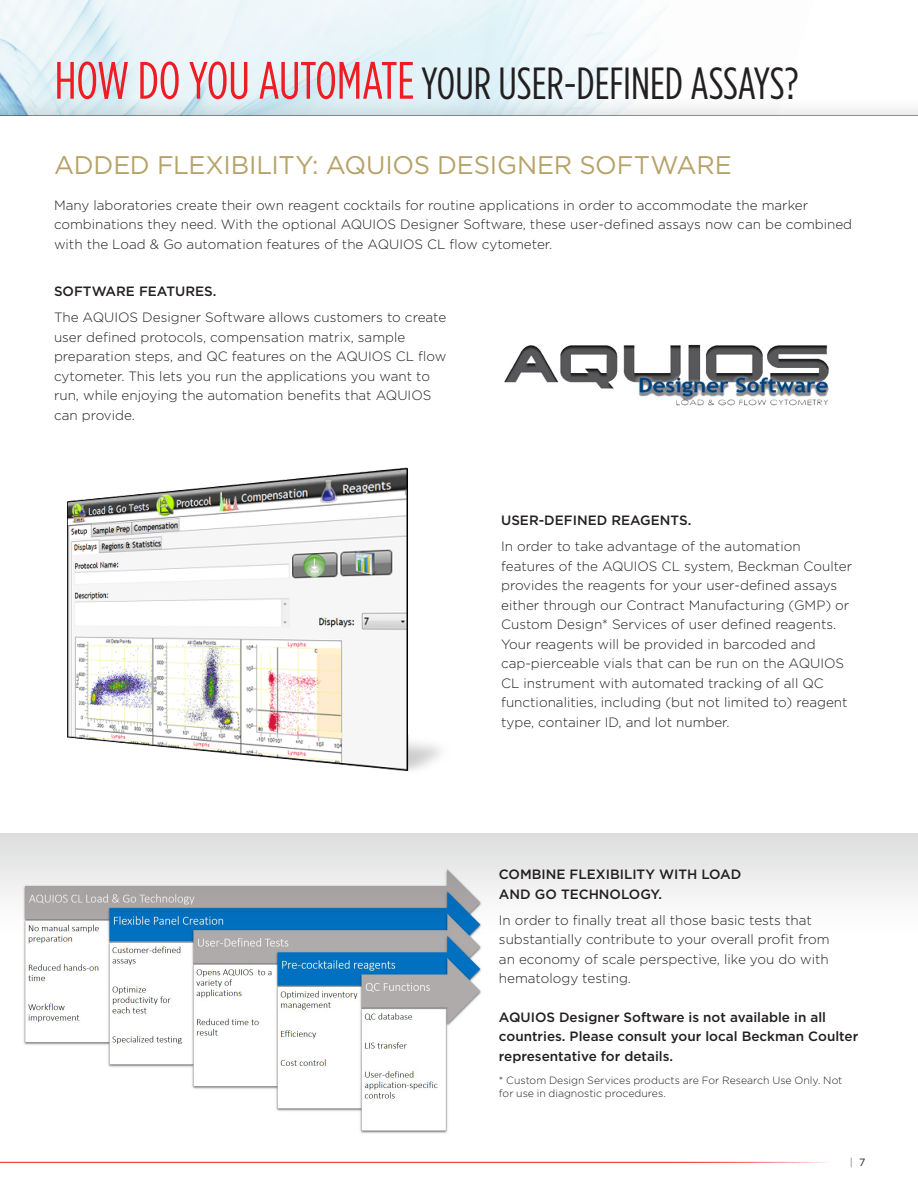
<style>
.page{position:relative;width:918px;height:1188px;background:#fff}
.page>*{position:absolute;margin:0;border:0;box-sizing:border-box;transform-origin:0 0}
.Heder{font:45px "Gotham Condensed";color:#231f20}
.Brochure_-_Sub_Headl{font:25.5px "Gotham";letter-spacing:-.005em;color:#b6a268}
.Body_Copy{font:300 13.5px/19.5px "Gotham";color:#231f20}
.Body_Copy-2{font:500 13.5px/19.5px "Gotham";color:#231f20}
.t1{font:300 10.5px/13.5px "Gotham";color:#231f20}
.t2{font:10.5px "Gotham";color:#7e868d}
.s1{font-size:52.5px;color:#ee1d23}
.s2{color:#231f20}
</style>
<div class="page">
<hr style="left:0;top:1162px;width:835px;height:1px;background:#ee1d23">
<img style="left:0;top:0;width:666px;height:94px">
<div style="left:0;top:94px;width:918px;height:66px;background:#231f20;opacity:.4"></div>
<div style="left:0;top:116px;width:918px;height:996px;background:#fff"></div>
<div style="left:0;top:834px;width:918px;height:270px;background:linear-gradient(to bottom,#ececec,#fff)"></div>
<img style="left:504px;top:344px;width:325px;height:62px">
<img style="left:67px;top:467px;width:374px;height:304px">
<img style="left:0;top:866px;width:510px;height:267px">
<p class="Heder" style="left:55px;top:57px;width:746px"><span class="s1">HOW DO YOU AUTOMATE</span> YOUR USER-DEFINED ASSAYS?</p>
<p class="Brochure_-_Sub_Headl" style="left:54px;top:149px;width:679px">ADDED FLEXIBILITY: AQUIOS DESIGNER SOFTWARE</p>
<p class="Body_Copy" style="left:54px;top:195px;width:800px">Many laboratories create their own reagent cocktails for routine applications in order to accommodate the marker combinations they need. With the optional AQUIOS Designer Software, these user-defined assays now can be combined with the Load &amp; Go automation features of the AQUIOS CL flow cytometer.</p>
<p class="Body_Copy-2" style="left:54px;top:281px;width:164px">SOFTWARE FEATURES.</p>
<p class="Body_Copy" style="left:54px;top:307px;width:394px">The AQUIOS Designer Software allows customers to create user defined protocols, compensation matrix, sample preparation steps, and QC features on the AQUIOS CL flow cytometer. This lets you run the applications you want to run, while enjoying the automation benefits that AQUIOS can provide.</p>
<p class="Body_Copy-2" style="left:501px;top:511px;width:192px">USER-DEFINED REAGENTS.</p>
<p class="Body_Copy" style="left:501px;top:537px;width:353px">In order to take advantage of the automation features of the AQUIOS CL system, Beckman Coulter provides the reagents for your user-defined assays either through our Contract Manufacturing (GMP) or Custom Design* Services of user defined reagents.<br>Your reagents will be provided in barcoded and cap-pierceable vials that can be run on the AQUIOS CL instrument with automated tracking of all QC functionalities, including (but not limited to) reagent type, container ID, and lot number.</p>
<p class="Body_Copy-2" style="left:499px;top:864px;width:244px">COMBINE FLEXIBILITY WITH LOAD<br>AND GO TECHNOLOGY.</p>
<p class="Body_Copy" style="left:499px;top:910px;width:332px">In order to finally treat all those basic tests that substantially contribute to your overall profit from an economy of scale perspective, like you do with hematology testing.</p>
<p class="Body_Copy-2" style="left:499px;top:1007px;width:361px">AQUIOS Designer Software is not available in all countries. Please consult your local Beckman Coulter representative for details.</p>
<p class="t1" style="left:499px;top:1073px;width:345px">* Custom Design Services products are For Research Use Only. Not for use in diagnostic procedures.</p>
<p class="t2" style="left:850px;top:1155px;width:17px">| <span class="s2">7</span></p>
</div>
